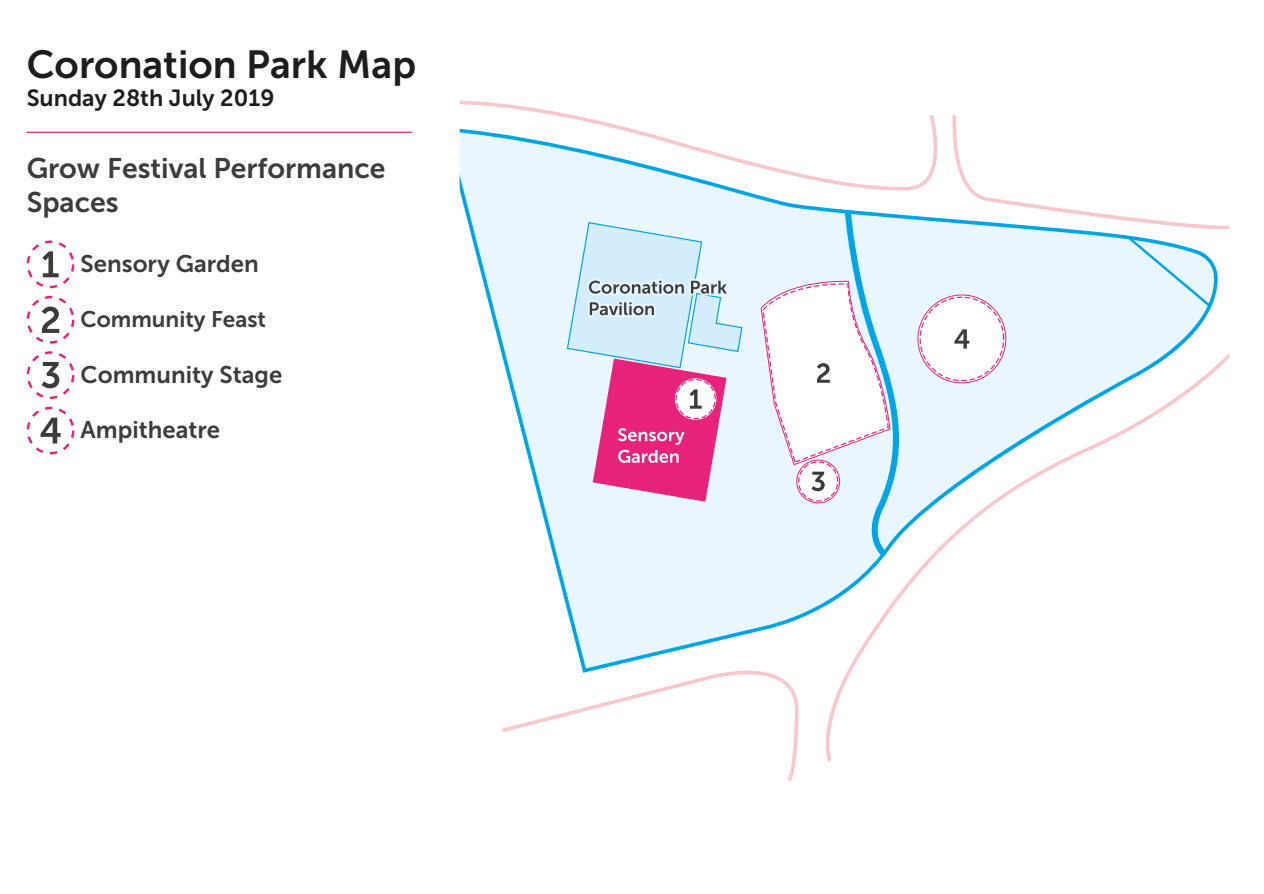
<style>
.page{position:relative;width:1264px;height:894px;background:#fff}
.page>*{position:absolute;margin:0;border:0;box-sizing:border-box;transform-origin:0 0}
.t1{font:39px "Museo Sans 700";color:#1d1d1b}
.t2{font:28.35px/33.9px "Museo Sans 700";color:#3c3c3b}
.t3{font:24px "Museo Sans 700";color:#3c3c3b}
.t4{font:23.25px "Museo Sans 700";color:#1d1d1b}
.t5{font:22.5px "Museo Sans 700";color:#3c3c3b}
</style>
<div class="page">
<hr style="left:27px;top:132px;width:385px;height:1px;background:#e7227a">
<svg style="left:460px;top:191px;width:758px;height:470px;fill:#eaf6fe"></svg>
<svg style="left:1128px;top:237px;width:82px;height:70px;background:#d5eefb"></svg>
<svg style="left:761px;top:212px;width:148px;height:344px"></svg>
<svg style="left:920px;top:297px;width:84px;height:49px"></svg>
<svg style="left:566px;top:221px;width:177px;height:281px;background:#dcb9d7"></svg>
<svg style="left:460px;top:100px;width:478px;height:91px"></svg>
<svg style="left:951px;top:115px;width:277px;height:115px"></svg>
<svg style="left:813px;top:346px;width:415px;height:416px"></svg>
<svg style="left:502px;top:661px;width:297px;height:121px"></svg>
<div style="left:27px;top:407px;width:47px;height:47px;border:2px dashed #e7227a;border-radius:50%"></div>
<svg style="left:41px;top:418px;width:20px;height:26px"></svg>
<div style="left:27px;top:351px;width:47px;height:48px;border:2px dashed #e7227a;border-radius:50%"></div>
<svg style="left:42px;top:362px;width:17px;height:26px"></svg>
<div style="left:27px;top:296px;width:47px;height:48px;border:2px dashed #e7227a;border-radius:50%"></div>
<svg style="left:42px;top:307px;width:17px;height:26px"></svg>
<div style="left:27px;top:240px;width:47px;height:48px;border:2px dashed #e7227a;border-radius:50%"></div>
<svg style="left:42px;top:251px;width:17px;height:26px"></svg>
<h1 class="t1" style="left:27px;top:43px;width:391px">Coronation Park Map</h1>
<p class="t4" style="left:27px;top:85px;width:249px">Sunday 28th July 2019</p>
<p class="t2" style="left:27px;top:152px;width:360px">Grow Festival Performance<br>Spaces</p>
<p class="t3" style="left:81px;top:250px;width:180px">Sensory Garden</p>
<p class="t5" style="left:81px;top:307px;width:187px">Community Feast</p>
<p class="t3" style="left:81px;top:361px;width:203px">Community Stage</p>
<p class="t3" style="left:81px;top:417px;width:141px">Ampitheatre</p>
</div>
